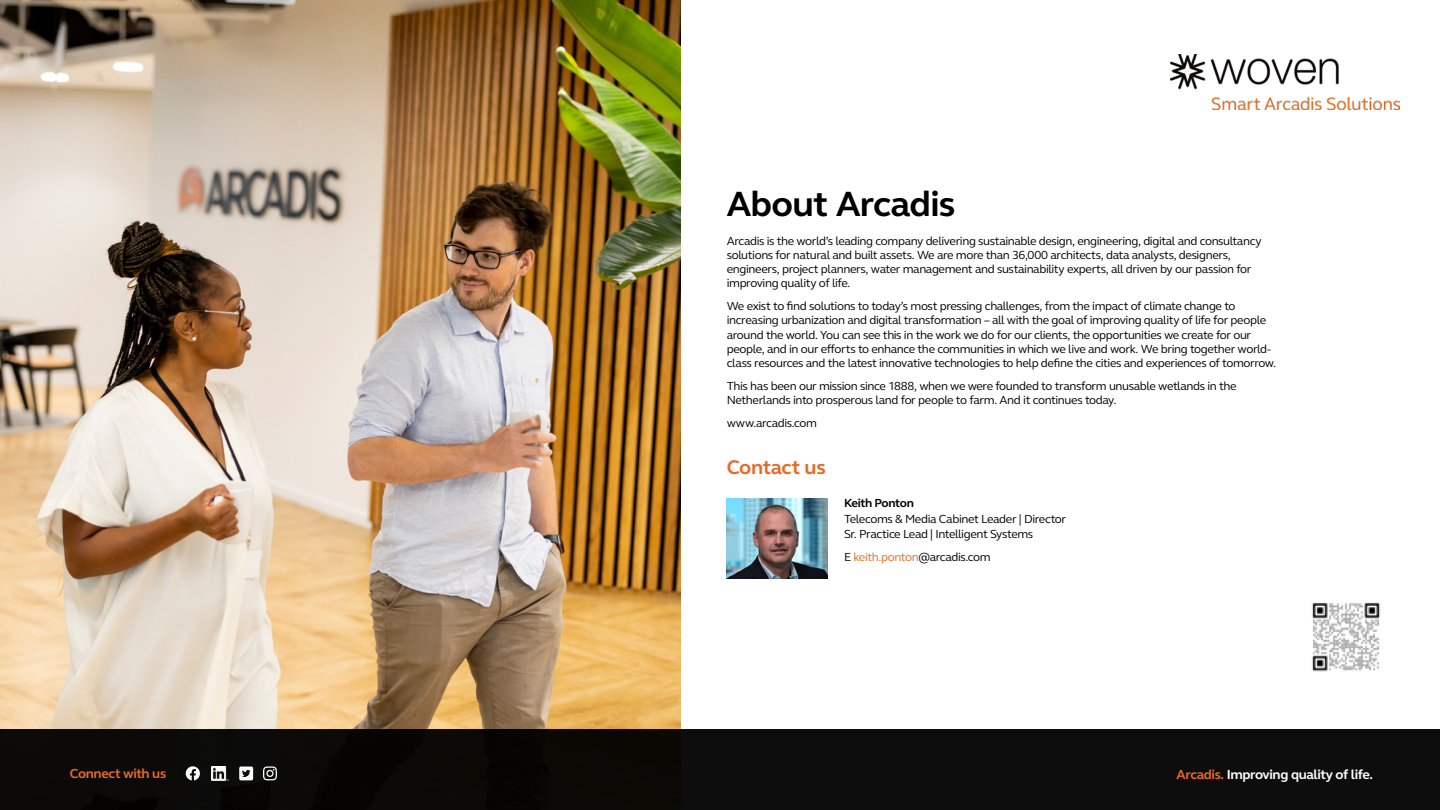
<style>
.page{position:relative;width:1440px;height:810px;background:#fff}
.page>*{position:absolute;margin:0;border:0;box-sizing:border-box;transform-origin:0 0}
.t1{font:700 36px "FS Elliot Pro";letter-spacing:-.02em;color:#000}
.t2{font:700 20.25px "FS Elliot Pro";letter-spacing:-.02em;color:#e76a25}
.t3{font:700 13.5px "FS Elliot Pro";letter-spacing:-.03em;color:#fff}
.t4{font:700 13.5px "FS Elliot Pro";letter-spacing:-.03em;color:#e76a25}
.t5{font:12px/14.2px "FS Elliot Pro";letter-spacing:-.035em;color:#000}
.t6{font:700 12px "FS Elliot Pro";letter-spacing:-.035em;color:#000}
.s1{color:#e76a25}
</style>
<div class="page">
<img style="left:727px;top:498px;width:101px;height:81px">
<img style="left:0;top:0;width:680px;height:729px">
<div style="left:0;top:729px;width:1440px;height:81px;background:#0d0d0d"></div>
<svg style="left:239px;top:767px;width:14px;height:13px"></svg>
<svg style="left:263px;top:766px;width:14px;height:14px"></svg>
<svg style="left:186px;top:766px;width:14px;height:14px"></svg>
<img style="left:212px;top:766px;width:16px;height:15px">
<img style="left:1312px;top:602px;width:69px;height:70px">
<img style="left:1171px;top:54px;width:229px;height:55px">
<h1 class="t1" style="left:727px;top:180px;width:230px">About Arcadis</h1>
<p class="t5" style="left:727px;top:233px;width:536px">Arcadis is the world’s leading company delivering sustainable design, engineering, digital and consultancy solutions for natural and built assets. We are more than 36,000 architects, data analysts, designers, engineers, project planners, water management and sustainability experts, all driven by our passion for improving quality of life.</p>
<p class="t5" style="left:727px;top:299px;width:551px">We exist to find solutions to today’s most pressing challenges, from the impact of climate change to increasing urbanization and digital transformation – all with the goal of improving quality of life for people around the world. You can see this in the work we do for our clients, the opportunities we create for our people, and in our efforts to enhance the communities in which we live and work. We bring together world&shy;class resources and the latest innovative technologies to help define the cities and experiences of tomorrow.</p>
<p class="t5" style="left:727px;top:378px;width:511px">This has been our mission since 1888, when we were founded to transform unusable wetlands in the<br>N etherlands into prosperous land for people to farm. And it continues today.</p>
<p class="t5" style="left:727px;top:416px;width:92px">www.arcadis.com</p>
<h2 class="t2" style="left:727px;top:454px;width:101px">Contact us</h2>
<p class="t6" style="left:844px;top:495px;width:71px">Keith Ponton</p>
<p class="t5" style="left:844px;top:512px;width:224px">Telecoms &amp; Media Cabinet Leader | Director<br>Sr. Practice Lead | Intelligent Systems</p>
<p class="t5" style="left:844px;top:549px;width:148px">E <span class="s1">keith.ponton</span>@arcadis.com</p>
<p class="t4" style="left:70px;top:764px;width:98px">Connect with us</p>
<p class="t3" style="left:1177px;top:766px;width:198px"><span class="s1">Arcadis.</span> Improving quality of life.</p>
</div>
